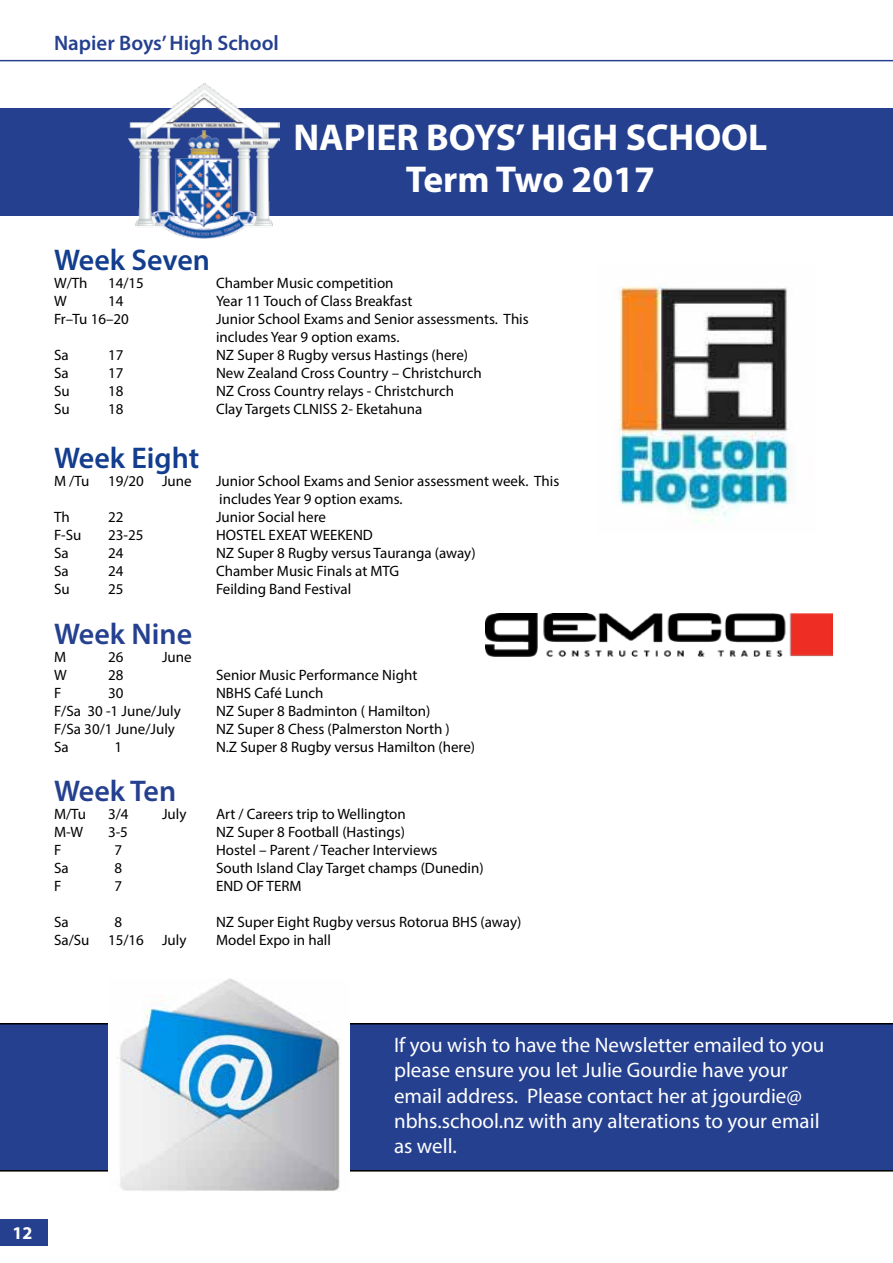
<style>
.page{position:relative;width:893px;height:1263px;background:#fff}
.page>*{position:absolute;margin:0;border:0;box-sizing:border-box;transform-origin:0 0}
.t1{font:700 37.5px/42px "Myriad Pro";color:#fff;text-align:center}
.t2{font:600 30px "Myriad Pro";color:#133d8d}
.t3{font:600 30px "Myriad Pro";color:#25408f}
.t4{font:21px/25.2px "Myriad Pro";color:#fff}
.t5{font:600 21px "Myriad Pro";color:#25408f}
.t6{font:700 18px "Myriad Pro";color:#fff}
.t7{font:15px/18px "Myriad Pro";color:#000}
</style>
<div class="page">
<svg style="left:0;top:59px;width:893px;height:2px;background:#8695c0"></svg>
<div style="left:0;top:1219px;width:47px;height:26px;background:#25408f"></div>
<div style="left:0;top:1023px;width:893px;height:148px;background:#25408f"></div>
<img style="left:108px;top:979px;width:242px;height:212px">
<div style="left:0;top:109px;width:893px;height:107px;background:#25408f"></div>
<img style="left:128px;top:83px;width:151px;height:156px">
<img style="left:618px;top:286px;width:172px;height:237px">
<img style="left:485px;top:613px;width:348px;height:44px">
<h3 class="t5" style="left:54px;top:29px;width:227px">Napier Boys’ High School</h3>
<h1 class="t1" style="left:293px;top:116px;width:475px">NAPIER BOYS’ HIGH SCHOOL<br>Term Two 2017</h1>
<h2 class="t2" style="left:54px;top:241px;width:157px">Week Seven</h2>
<p class="t7" style="left:54px;top:274px;width:35px">W/Th</p>
<p class="t7" style="left:108px;top:274px;width:37px">14/15</p>
<p class="t7" style="left:216px;top:274px;width:179px">Chamber Music competition</p>
<p class="t7" style="left:54px;top:292px;width:14px">W</p>
<p class="t7" style="left:108px;top:292px;width:17px">14</p>
<p class="t7" style="left:216px;top:292px;width:198px">Year 11 Touch of Class Breakfast</p>
<p class="t7" style="left:54px;top:310px;width:77px">Fr–Tu 16–20</p>
<p class="t7" style="left:216px;top:310px;width:314px">Junior School Exams and Senior assessments. This includes Year 9 option exams.</p>
<p class="t7" style="left:54px;top:346px;width:16px">Sa</p>
<p class="t7" style="left:108px;top:346px;width:17px">17</p>
<p class="t7" style="left:216px;top:346px;width:254px">NZ Super 8 Rugby versus Hastings (here)</p>
<p class="t7" style="left:54px;top:364px;width:16px">Sa</p>
<p class="t7" style="left:108px;top:364px;width:17px">17</p>
<p class="t7" style="left:216px;top:364px;width:267px">New Zealand Cross Country – Christchurch</p>
<p class="t7" style="left:54px;top:382px;width:17px">Su</p>
<p class="t7" style="left:108px;top:382px;width:17px">18</p>
<p class="t7" style="left:216px;top:382px;width:240px">NZ Cross Country relays - Christchurch</p>
<p class="t7" style="left:54px;top:400px;width:17px">Su</p>
<p class="t7" style="left:108px;top:400px;width:17px">18</p>
<p class="t7" style="left:216px;top:400px;width:208px">Clay Targets CLNISS 2- Eketahuna</p>
<h2 class="t2" style="left:54px;top:439px;width:147px">Week Eight</h2>
<p class="t7" style="left:54px;top:472px;width:139px">M /Tu 19/20 June</p>
<p class="t7" style="left:216px;top:472px;width:345px">Junior School Exams and Senior assessment week. This includes Year 9 option exams.</p>
<p class="t7" style="left:54px;top:508px;width:17px">Th</p>
<p class="t7" style="left:108px;top:508px;width:17px">22</p>
<p class="t7" style="left:216px;top:508px;width:111px">Junior Social here</p>
<p class="t7" style="left:54px;top:526px;width:29px">F-Su</p>
<p class="t7" style="left:108px;top:526px;width:37px">23-25</p>
<p class="t7" style="left:216px;top:526px;width:158px">HOSTEL EXEAT WEEKEND</p>
<p class="t7" style="left:54px;top:544px;width:16px">Sa</p>
<p class="t7" style="left:108px;top:544px;width:17px">24</p>
<p class="t7" style="left:216px;top:544px;width:261px">NZ Super 8 Rugby versus Tauranga (away)</p>
<p class="t7" style="left:54px;top:562px;width:16px">Sa</p>
<p class="t7" style="left:108px;top:562px;width:17px">24</p>
<p class="t7" style="left:216px;top:562px;width:185px">Chamber Music Finals at MTG</p>
<p class="t7" style="left:54px;top:580px;width:17px">Su</p>
<p class="t7" style="left:108px;top:580px;width:17px">25</p>
<p class="t7" style="left:216px;top:580px;width:137px">Feilding Band Festival</p>
<h2 class="t3" style="left:54px;top:615px;width:140px">Week Nine</h2>
<p class="t7" style="left:54px;top:647px;width:14px">M</p>
<p class="t7" style="left:108px;top:647px;width:17px">26</p>
<p class="t7" style="left:162px;top:647px;width:31px">June</p>
<p class="t7" style="left:54px;top:665px;width:14px">W</p>
<p class="t7" style="left:108px;top:665px;width:17px">28</p>
<p class="t7" style="left:216px;top:665px;width:203px">Senior Music Performance Night</p>
<p class="t7" style="left:54px;top:683px;width:9px">F</p>
<p class="t7" style="left:108px;top:683px;width:17px">30</p>
<p class="t7" style="left:216px;top:683px;width:109px">NBHS Café Lunch</p>
<p class="t7" style="left:54px;top:701px;width:128px">F/Sa 30 -1 June/July</p>
<p class="t7" style="left:216px;top:701px;width:216px">NZ Super 8 Badminton ( Hamilton)</p>
<p class="t7" style="left:54px;top:719px;width:122px">F/Sa 30/1 June/July</p>
<p class="t7" style="left:216px;top:719px;width:235px">NZ Super 8 Chess (Palmerston North )</p>
<p class="t7" style="left:54px;top:737px;width:16px">Sa</p>
<p class="t7" style="left:114px;top:737px;width:9px">1</p>
<p class="t7" style="left:216px;top:737px;width:261px">N.Z Super 8 Rugby versus Hamilton (here)</p>
<h2 class="t3" style="left:54px;top:772px;width:124px">Week Ten</h2>
<p class="t7" style="left:54px;top:805px;width:34px">M/Tu</p>
<p class="t7" style="left:108px;top:805px;width:22px">3/4</p>
<p class="t7" style="left:162px;top:805px;width:26px">July</p>
<p class="t7" style="left:216px;top:805px;width:191px">Art / Careers trip to Wellington</p>
<p class="t7" style="left:54px;top:823px;width:31px">M-W</p>
<p class="t7" style="left:108px;top:823px;width:21px">3-5</p>
<p class="t7" style="left:216px;top:823px;width:190px">NZ Super 8 Football (Hastings)</p>
<p class="t7" style="left:54px;top:841px;width:9px">F</p>
<p class="t7" style="left:114px;top:841px;width:9px">7</p>
<p class="t7" style="left:216px;top:841px;width:223px">Hostel – Parent / Teacher Interviews</p>
<p class="t7" style="left:54px;top:859px;width:16px">Sa</p>
<p class="t7" style="left:114px;top:859px;width:9px">8</p>
<p class="t7" style="left:216px;top:859px;width:269px">South Island Clay Target champs (Dunedin)</p>
<p class="t7" style="left:54px;top:877px;width:9px">F</p>
<p class="t7" style="left:114px;top:877px;width:9px">7</p>
<p class="t7" style="left:216px;top:877px;width:87px">END OF TERM</p>
<p class="t7" style="left:54px;top:913px;width:16px">Sa</p>
<p class="t7" style="left:114px;top:913px;width:9px">8</p>
<p class="t7" style="left:216px;top:913px;width:307px">NZ Super Eight Rugby versus Rotorua BHS (away)</p>
<p class="t7" style="left:54px;top:931px;width:134px">Sa/Su 15/16 July</p>
<p class="t7" style="left:216px;top:931px;width:117px">Model Expo in hall</p>
<p class="t6" style="left:13px;top:1221px;width:21px">12</p>
<h3 class="t4" style="left:394px;top:1032px;width:432px">If you wish to have the Newsletter emailed to you please ensure you let Julie Gourdie have your email address. Please contact her at jgourdie@ nbhs.school.nz with any alterations to your email as well.</h3>
</div>
